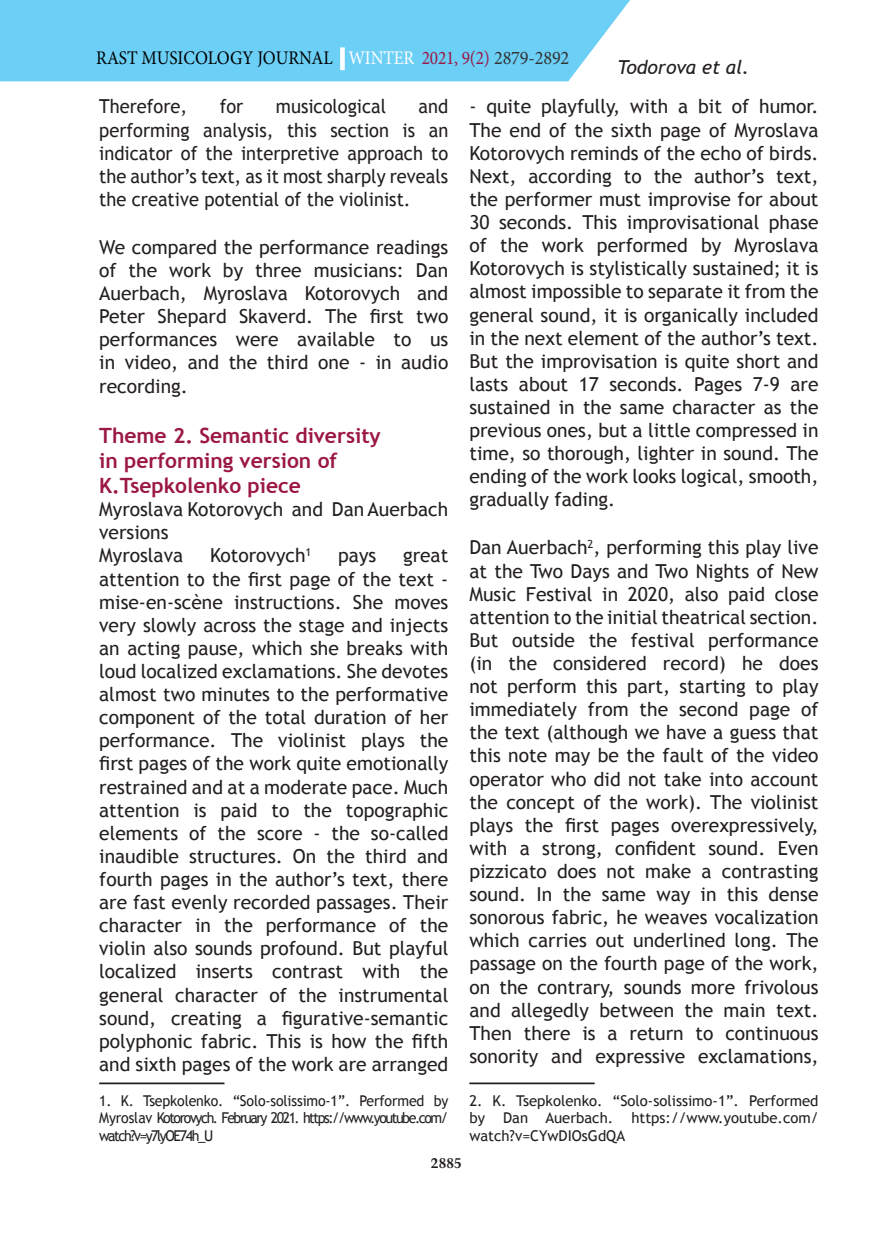
<style>
.page{position:relative;width:893px;height:1241px;background:#fff}
.page>*{position:absolute;margin:0;border:0;box-sizing:border-box;transform-origin:0 0}
.t1{font:700 21px/25.2px "Trebuchet MS";color:#9b1746}
.t2{font:19.25px/23.1px "Trebuchet MS";color:#231f20;text-align:justify}
.t3{font:19.25px/23.1px "Trebuchet MS";color:#231f20;text-align:justify;scale:.95 1}
.t4{font:19.25px "Minion Pro";letter-spacing:-.01em;color:#000;scale:.9 1}
.t5{font:italic 19.25px "Trebuchet MS";color:#231f20}
.t6{font:14.88px/17.8px "Trebuchet MS";letter-spacing:-.05em;color:#231f20;text-align:justify;scale:.95 1}
.t7{font:14.88px/17.8px "Trebuchet MS";letter-spacing:-.05em;color:#231f20;text-align:justify}
.t8{font:700 14px "Trump Mediaeval";color:#231f20}
.s1{color:#fff}
.s2{color:#9b1746}
.s3{color:#333233}
</style>
<div class="page">
<div style="left:0;top:0;width:630px;height:81px;background:#6bcff6"></div>
<div style="left:340px;top:47px;width:5px;height:23px;border:4px solid #fff"></div>
<hr style="left:99px;top:1082px;width:125px;height:2px;background:#231f20">
<hr style="left:469px;top:1082px;width:126px;height:2px;background:#231f20">
<p class="t4" style="left:96px;top:45px;width:527px">RAST MUSICOLOGY JOURNAL <span class="s1">| WINTER</span> <span class="s2">2021, 9(2)</span> <span class="s3">2879-2892</span></p>
<p class="t5" style="left:618px;top:56px;width:133px">Todorova et al.</p>
<p class="t3" style="left:99px;top:95px;width:369px;text-indent:319px">and performing analysis, this section is an indicator of the interpretive approach to the author’s text, as it most sharply reveals the creative potential of the violinist.</p>
<p class="t2" style="left:99px;top:236px;width:351px">We compared the performance readings of the work by three musicians: Dan Auerbach, Myroslava Kotorovych and Peter Shepard Skaverd. The first two performances were available to us in video, and the third one - in audio recording.</p>
<p class="t1" style="left:99px;top:422px;width:283px">Theme 2. Semantic diversity in performing version of<br>K.Tsepkolenko piece</p>
<p class="t2" style="left:99px;top:498px;width:351px;text-align:left">Myroslava Kotorovych and Dan Auerbach versions<br>Myroslava</p>
<p class="t3" style="left:99px;top:95px;width:94px">Therefore,</p>
<p class="t3" style="left:220px;top:95px;width:26px">for</p>
<p class="t3" style="left:276px;top:95px;width:118px">musicological</p>
<p class="t2" style="left:210px;top:544px;width:103px">Kotorovych<sup>1</sup></p>
<p class="t2" style="left:338px;top:544px;width:40px">pays</p>
<p class="t2" style="left:99px;top:544px;width:351px;text-indent:304px">great attention to the first page of the text - mise-en-scène instructions. She moves very slowly across the stage and injects an acting pause, which she breaks with loud localized exclamations. She devotes almost two minutes to the performative component of the total duration of her performance. The violinist plays the first pages of the work quite emotionally restrained and at a moderate pace. Much attention is paid to the topographic elements of the score - the so-called inaudible structures. On the third and fourth pages in the author’s text, there are fast evenly recorded passages. Their character in the performance of the violin also sounds profound. But playful localized inserts contrast with the general character of the instrumental sound, creating a figurative-semantic polyphonic fabric. This is how the fifth and sixth pages of the work are arranged</p>
<p class="t2" style="left:469px;top:95px;width:351px">- quite playfully, with a bit of humor.<br>The end of the sixth page of Myroslava Kotorovych reminds of the echo of birds.<br>Next, according to the author’s text, the performer must improvise for about 30 seconds. This improvisational phase of the work performed by Myroslava Kotorovych is stylistically sustained; it is almost impossible to separate it from the general sound, it is organically included in the next element of the author’s text.<br>But the improvisation is quite short and lasts about 17 seconds. Pages 7-9 are sustained in the same character as the previous ones, but a little compressed in time, so thorough, lighter in sound. The ending of the work looks logical, smooth, gradually fading.</p>
<p class="t2" style="left:469px;top:536px;width:351px">Dan Auerbach<sup>2</sup>, performing this play live at the Two Days and Two Nights of New Music Festival in 2020, also paid close attention to the initial theatrical section.<br>But outside the festival performance (in the considered record) he does not perform this part, starting to play immediately from the second page of the text (although we have a guess that this note may be the fault of the video operator who did not take into account the concept of the work). The violinist plays the first pages overexpressively, with a strong, confident sound. Even pizzicato does not make a contrasting sound. In the same way in this dense sonorous fabric, he weaves vocalization which carries out underlined long. The passage on the fourth page of the work, on the contrary, sounds more frivolous and allegedly between the main text.<br>Then there is a return to continuous sonority and expressive exclamations,</p>
<p class="t6" style="left:99px;top:1091px;width:369px">1. K. Tsepkolenko. “Solo-solissimo-1”. Performed by Myroslav Kotorovych. February 2021. https://www.youtube.com/ watch?v=y7lyOE74h_U</p>
<p class="t7" style="left:469px;top:1091px;width:351px">2. K. Tsepkolenko. “Solo-solissimo-1”. Performed by Dan Auerbach. https://www.youtube.com/ watch?v=CYwDIOsGdQA</p>
<p class="t8" style="left:431px;top:1153px;width:33px">2885</p>
</div>
